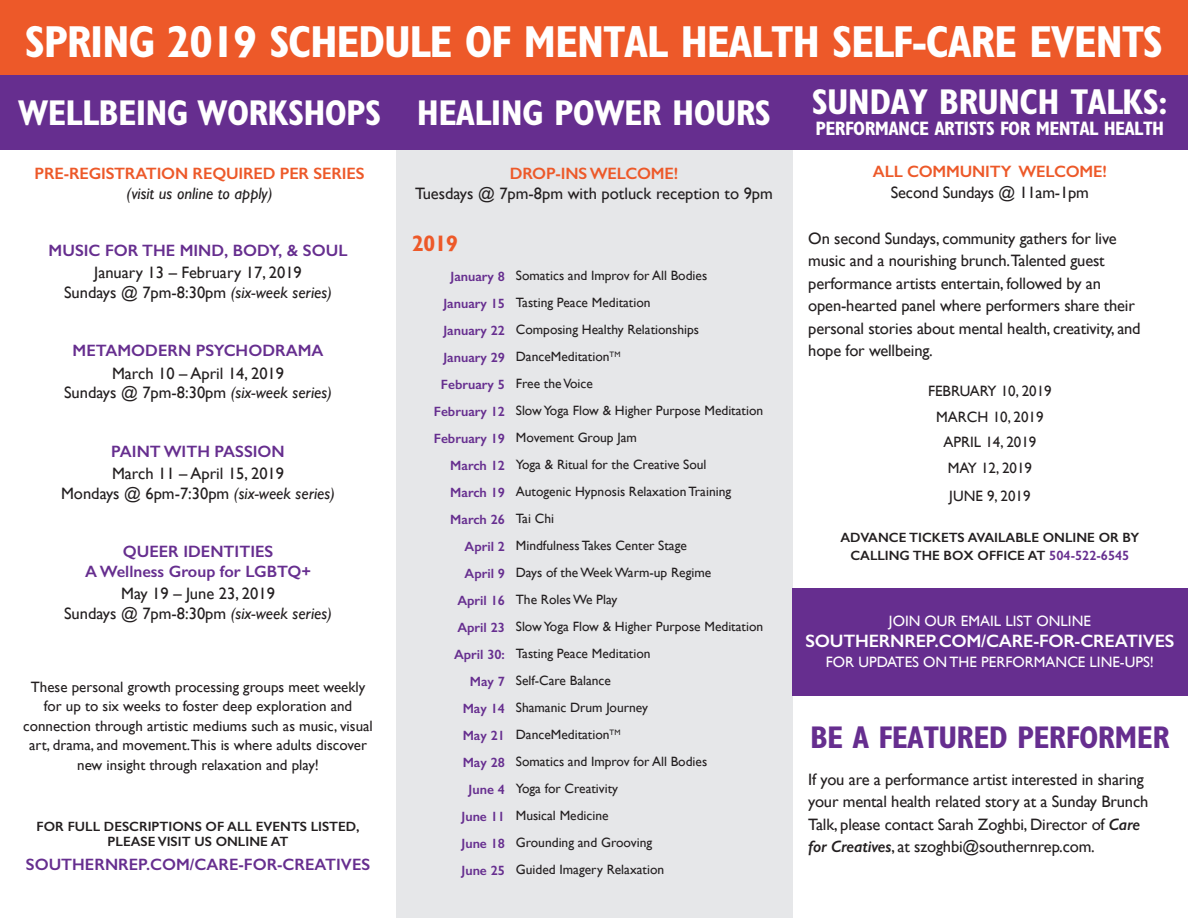
<style>
.page{position:relative;width:1188px;height:918px;background:#fff}
.page>*{position:absolute;margin:0;border:0;box-sizing:border-box;transform-origin:0 0}
.t1{font:700 condensed 45px "M Gill Sans";letter-spacing:-.03em;color:#fff}
.t2{font:700 condensed 36px "M Gill Sans";letter-spacing:-.02em;color:#fff}
.t3{font:700 condensed 31.5px "M Gill Sans";letter-spacing:-.02em;color:#662e8f}
.t4{font:700 condensed 22.5px "M Gill Sans";color:#ed5929}
.t5{font:700 condensed 19.5px "M Gill Sans";letter-spacing:-.03em;color:#fff}
.t6{font:600 18px "Gill Sans";letter-spacing:-.01em;color:#fff}
.t7{font:16.5px/22.5px "Gill Sans";letter-spacing:-.01em;color:#231f20}
.t8{font:600 16.5px "Gill Sans";color:#662e8f}
.t9{font:600 16.5px "Gill Sans";letter-spacing:-.01em;color:#ed5929}
.t10{font:italic 16.5px "Gill Sans";color:#231f20}
.t11{font:15px/19.5px "Gill Sans";color:#231f20;text-align:center}
.t12{font:15px "Gill Sans";color:#fff}
.t13{font:13.5px "Gill Sans";color:#231f20}
.t14{font:600 13.5px "Gill Sans";color:#662e8f}
.t15{font:600 13.5px/18px "Gill Sans";color:#231f20;text-align:center}
.s1{font-style:italic}
.s2{color:#662e8f}
.s3{font-weight:600;font-style:italic}
</style>
<div class="page">
<div style="left:396px;top:150px;width:396px;height:768px;background:#e6e7e9"></div>
<div style="left:0;top:75px;width:1188px;height:75px;background:#662e8f"></div>
<div style="left:0;top:0;width:1188px;height:75px;background:#ed5929"></div>
<div style="left:792px;top:588px;width:396px;height:108px;background:#662e8f"></div>
<p class="t1" style="left:25px;top:16px;width:1140px">SPRING 2019 SCHEDULE OF MENTAL HEALTH SELF-CARE EVENTS</p>
<p class="t2" style="left:18px;top:93px;width:365px">WELLBEING WORKSHOPS</p>
<p class="t2" style="left:417px;top:93px;width:356px">HEALING POWER HOURS</p>
<p class="t2" style="left:812px;top:82px;width:358px">SUNDAY BRUNCH TALKS:</p>
<p class="t5" style="left:816px;top:118px;width:350px">PERFORMANCE ARTISTS FOR MENTAL HEALTH</p>
<p class="t9" style="left:35px;top:164px;width:331px">PRE-REGISTRATION REQUIRED PER SERIES</p>
<p class="t10" style="left:127px;top:184px;width:147px">(visit us online to apply)</p>
<p class="t9" style="left:873px;top:162px;width:235px">ALL COMMUNITY WELCOME!</p>
<p class="t7" style="left:891px;top:181px;width:200px">Second Sundays @ 11am-1pm</p>
<p class="t7" style="left:808px;top:227px;width:334px">On second Sundays, community gathers for live music and a nourishing brunch.Talented guest performance artists entertain, followed by an open-hearted panel where performers share their personal stories about mental health, creativity, and hope for wellbeing.</p>
<p class="t9" style="left:510px;top:164px;width:170px">DROP-INS WELCOME!</p>
<p class="t7" style="left:415px;top:182px;width:359px">Tuesdays @ 7pm-8pm with potluck reception to 9pm</p>
<p class="t4" style="left:412px;top:231px;width:47px">2019</p>
<p class="t14" style="left:450px;top:268px;width:56px">January 8</p>
<p class="t14" style="left:443px;top:295px;width:63px">January 15</p>
<p class="t14" style="left:443px;top:322px;width:63px">January 22</p>
<p class="t14" style="left:443px;top:349px;width:63px">January 29</p>
<p class="t14" style="left:441px;top:376px;width:66px">February 5</p>
<p class="t14" style="left:434px;top:403px;width:73px">February 12</p>
<p class="t14" style="left:434px;top:430px;width:73px">February 19</p>
<p class="t14" style="left:450px;top:457px;width:56px">March 12</p>
<p class="t14" style="left:450px;top:484px;width:56px">March 19</p>
<p class="t14" style="left:450px;top:511px;width:56px">March 26</p>
<p class="t14" style="left:465px;top:538px;width:42px">April 2</p>
<p class="t14" style="left:465px;top:565px;width:42px">April 9</p>
<p class="t14" style="left:457px;top:592px;width:49px">April 16</p>
<p class="t14" style="left:457px;top:619px;width:49px">April 23</p>
<p class="t14" style="left:454px;top:646px;width:52px">April 30:</p>
<p class="t14" style="left:470px;top:673px;width:37px">May 7</p>
<p class="t14" style="left:463px;top:700px;width:44px">May 14</p>
<p class="t14" style="left:463px;top:727px;width:44px">May 21</p>
<p class="t14" style="left:463px;top:754px;width:44px">May 28</p>
<p class="t14" style="left:469px;top:781px;width:38px">June 4</p>
<p class="t14" style="left:462px;top:808px;width:45px">June 11</p>
<p class="t14" style="left:462px;top:835px;width:45px">June 18</p>
<p class="t14" style="left:462px;top:862px;width:45px">June 25</p>
<p class="t8" style="left:49px;top:240px;width:300px">MUSIC FOR THE MIND, BODY, &amp; SOUL</p>
<p class="t7" style="left:94px;top:261px;width:209px">January 13 – February 17, 2019</p>
<p class="t7" style="left:64px;top:281px;width:269px">Sundays @ 7pm-8:30pm <span class="s1">(six-week series)</span></p>
<p class="t13" style="left:516px;top:268px;width:193px">Somatics and Improv for All Bodies</p>
<p class="t13" style="left:516px;top:295px;width:136px">Tasting Peace Meditation</p>
<p class="t13" style="left:516px;top:322px;width:185px">Composing Healthy Relationships</p>
<p class="t13" style="left:516px;top:349px;width:106px">DanceMeditation<sup>TM</sup></p>
<p class="t13" style="left:516px;top:376px;width:79px">Free the Voice</p>
<p class="t13" style="left:516px;top:403px;width:249px">Slow Yoga Flow &amp; Higher Purpose Meditation</p>
<p class="t13" style="left:516px;top:430px;width:123px">Movement Group Jam</p>
<p class="t13" style="left:516px;top:457px;width:192px">Yoga &amp; Ritual for the Creative Soul</p>
<p class="t13" style="left:516px;top:484px;width:217px">Autogenic Hypnosis Relaxation Training</p>
<p class="t13" style="left:516px;top:511px;width:40px">Tai Chi</p>
<p class="t13" style="left:516px;top:538px;width:173px">Mindfulness Takes Center Stage</p>
<p class="t13" style="left:516px;top:565px;width:197px">Days of the Week Warm-up Regime</p>
<p class="t13" style="left:516px;top:592px;width:103px">The Roles We Play</p>
<p class="t13" style="left:516px;top:619px;width:249px">Slow Yoga Flow &amp; Higher Purpose Meditation</p>
<p class="t13" style="left:516px;top:646px;width:136px">Tasting Peace Meditation</p>
<p class="t13" style="left:516px;top:673px;width:97px">Self-Care Balance</p>
<p class="t13" style="left:516px;top:700px;width:134px">Shamanic Drum Journey</p>
<p class="t13" style="left:516px;top:727px;width:106px">DanceMeditation<sup>TM</sup></p>
<p class="t13" style="left:516px;top:754px;width:193px">Somatics and Improv for All Bodies</p>
<p class="t13" style="left:516px;top:781px;width:104px">Yoga for Creativity</p>
<p class="t13" style="left:516px;top:808px;width:94px">Musical Medicine</p>
<p class="t13" style="left:516px;top:835px;width:138px">Grounding and Grooving</p>
<p class="t13" style="left:516px;top:862px;width:150px">Guided Imagery Relaxation</p>
<p class="t8" style="left:73px;top:340px;width:252px">METAMODERN PSYCHODRAMA</p>
<p class="t7" style="left:112px;top:362px;width:174px">March 10 – April 14, 2019</p>
<p class="t7" style="left:64px;top:381px;width:269px">Sundays @ 7pm-8:30pm <span class="s1">(six-week series)</span></p>
<p class="t11" style="left:928px;top:381px;width:125px">FEBRUARY 10, 2019</p>
<p class="t11" style="left:936px;top:407px;width:109px">MARCH 10, 2019</p>
<p class="t11" style="left:943px;top:432px;width:94px">APRIL 14, 2019</p>
<p class="t11" style="left:948px;top:458px;width:86px">MAY 12, 2019</p>
<p class="t11" style="left:949px;top:486px;width:83px">JUNE 9, 2019</p>
<p class="t15" style="left:840px;top:528px;width:301px">ADVANCE TICKETS AVAILABLE ONLINE OR BY<br>CALLING THE BOX OFFICE AT <span class="s2">504-522-6545</span></p>
<p class="t8" style="left:111px;top:441px;width:175px">PAINT WITH PASSION</p>
<p class="t7" style="left:112px;top:462px;width:174px">March 11 – April 15, 2019</p>
<p class="t7" style="left:61px;top:482px;width:276px">Mondays @ 6pm-7:30pm <span class="s1">(six-week series)</span></p>
<p class="t8" style="left:123px;top:541px;width:152px">QUEER IDENTITIES</p>
<p class="t8" style="left:85px;top:561px;width:228px">A Wellness Group for LGBTQ+</p>
<p class="t7" style="left:121px;top:582px;width:155px">May 19 – June 23, 2019</p>
<p class="t7" style="left:64px;top:602px;width:269px">Sundays @ 7pm-8:30pm <span class="s1">(six-week series)</span></p>
<p class="t12" style="left:889px;top:612px;width:203px">JOIN OUR EMAIL LIST ONLINE</p>
<p class="t6" style="left:805px;top:630px;width:371px">SOUTHERNREP.COM/CARE-FOR-CREATIVES</p>
<p class="t12" style="left:826px;top:653px;width:330px">FOR UPDATES ON THE PERFORMANCE LINE-UPS!</p>
<p class="t11" style="left:23px;top:677px;width:351px">These personal growth processing groups meet weekly for up to six weeks to foster deep exploration and connection through artistic mediums such as music, visual art, drama, and movement.This is where adults discover new insight through relaxation and play!</p>
<p class="t3" style="left:810px;top:720px;width:361px">BE A FEATURED PERFORMER</p>
<p class="t7" style="left:808px;top:768px;width:342px">If you are a performance artist interested in sharing your mental health related story at a Sunday Brunch Talk, please contact Sarah Zoghbi, Director of <span class="s3">Care for Creatives</span>, at szoghbi@southernrep.com.</p>
<p class="t15" style="left:37px;top:819px;width:325px;line-height:15px">FOR FULL DESCRIPTIONS OF ALL EVENTS LISTED,<br>PLEASE VISIT US ONLINE AT</p>
<p class="t8" style="left:26px;top:854px;width:346px">SOUTHERNREP.COM/CARE-FOR-CREATIVES</p>
</div>
